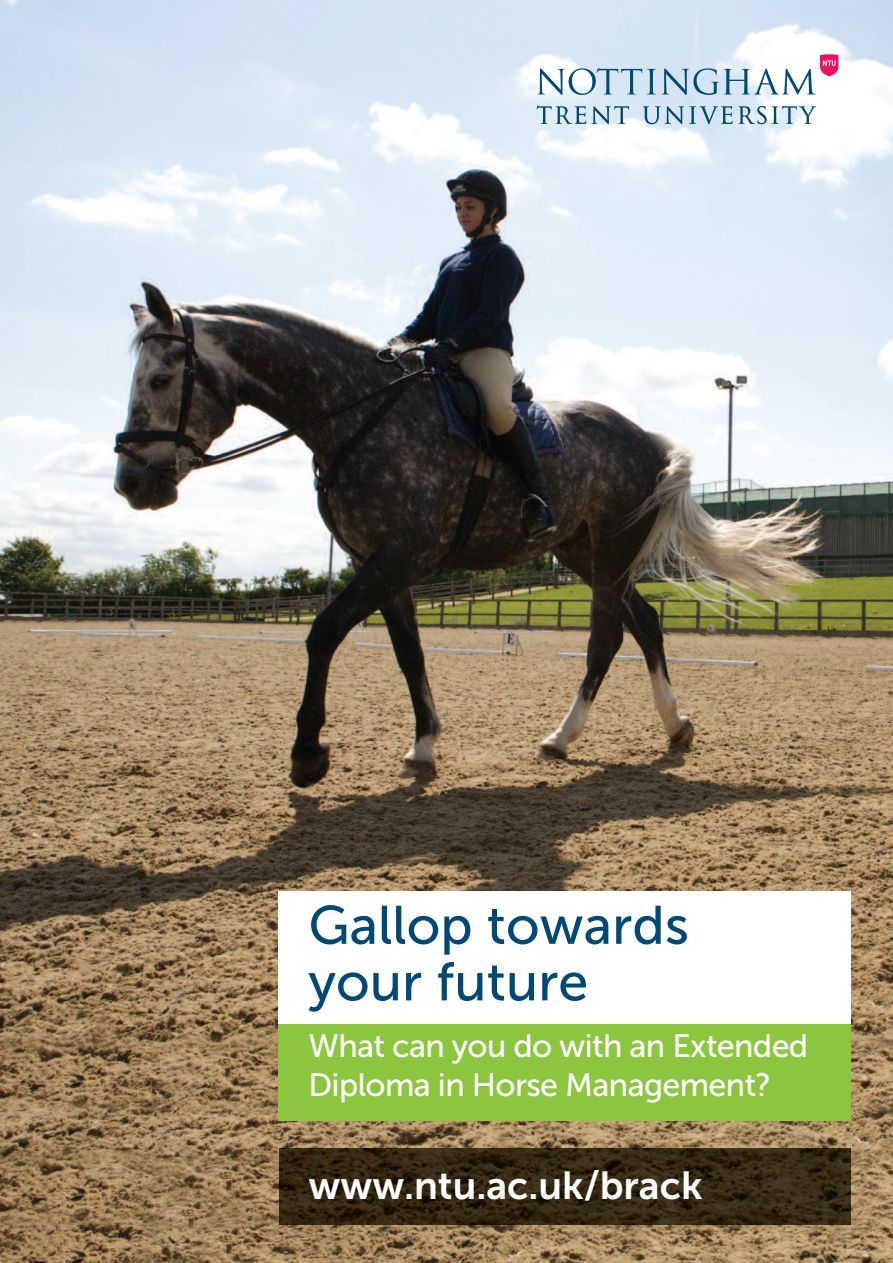
<style>
.page{position:relative;width:893px;height:1263px;background:#fff}
.page>*{position:absolute;margin:0;border:0;box-sizing:border-box;transform-origin:0 0}
.t1{font:54px/56.6px "Museo Sans 500";color:#004876}
.t2{font:39px "Museo Sans 700";color:#fff}
.t3{font:32.25px/38.7px "Museo Sans 500";letter-spacing:-.02em;color:#fff}
</style>
<div class="page">
<img style="left:0;top:0;width:893px;height:1263px">
<img style="left:279px;top:1148px;width:571px;height:77px">
<svg style="left:643px;top:106px;width:173px;height:18px"></svg>
<svg style="left:536px;top:106px;width:93px;height:18px"></svg>
<svg style="left:537px;top:68px;width:119px;height:27px"></svg>
<svg style="left:662px;top:54px;width:176px;height:41px"></svg>
<div style="left:278px;top:891px;width:572px;height:135px;background:#fff"></div>
<div style="left:278px;top:1025px;width:572px;height:96px;background:#8bc63e"></div>
<h1 class="t1" style="left:308px;top:897px;width:382px">Gallop towards your future</h1>
<p class="t3" style="left:308px;top:1026px;width:501px">What can you do with an Extended<br>Diploma in Horse Management?</p>
<p class="t2" style="left:308px;top:1162px;width:396px">www.ntu.ac.uk/brack</p>
</div>
